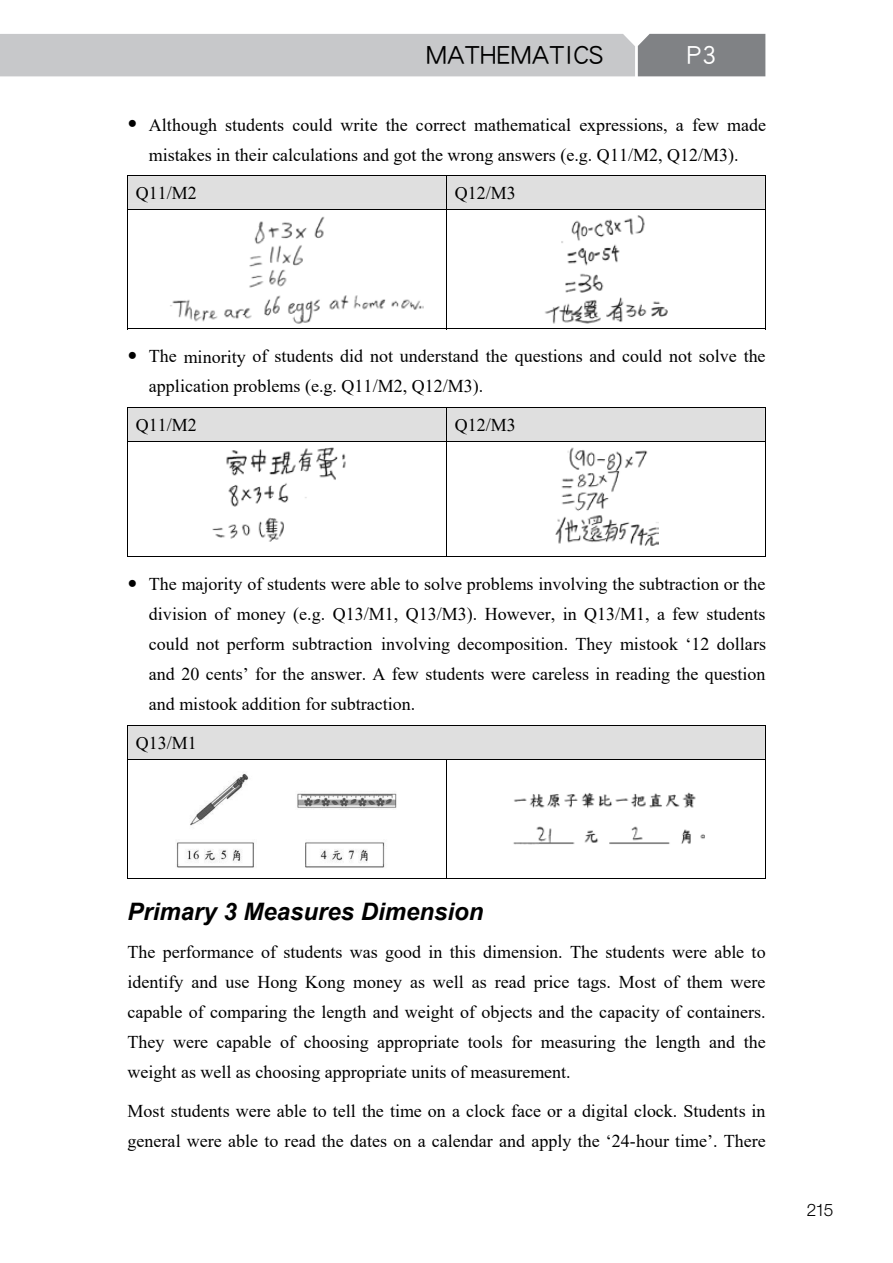
<style>
.page{position:relative;width:893px;height:1263px;background:#fff}
.page>*{position:absolute;margin:0;border:0;box-sizing:border-box;transform-origin:0 0}
.t1{font:27px "DF Hei Std W5";color:#000}
.t2{font:27px "DF Hei Std W5";color:#fff}
.t3{font:italic 700 24px "Arial";color:#000}
.t4{font:18px/30px "Times New Roman";color:#000}
.t5{font:300 17.25px "Helvetica Neue";color:#000}
</style>
<div class="page">
<svg style="left:0;top:34px;width:765px;height:42px;background:#bbbdbf"></svg>
<div style="left:127px;top:175px;width:639px;height:34px;background:#dfdfdf"></div>
<hr style="left:127px;top:176px;width:1px;height:33px;background:#000">
<hr style="left:446px;top:176px;width:1px;height:33px;background:#000">
<hr style="left:765px;top:176px;width:1px;height:33px;background:#000">
<hr style="left:127px;top:209px;width:639px;height:1px;background:#000">
<hr style="left:127px;top:210px;width:1px;height:119px;background:#000">
<hr style="left:127px;top:328px;width:319px;height:1px;background:#000">
<hr style="left:446px;top:210px;width:1px;height:119px;background:#000">
<hr style="left:447px;top:328px;width:318px;height:1px;background:#000">
<hr style="left:765px;top:210px;width:1px;height:119px;background:#000">
<div style="left:127px;top:407px;width:639px;height:34px;background:#dfdfdf"></div>
<hr style="left:127px;top:408px;width:1px;height:33px;background:#000">
<hr style="left:446px;top:408px;width:1px;height:33px;background:#000">
<hr style="left:765px;top:408px;width:1px;height:33px;background:#000">
<hr style="left:127px;top:441px;width:639px;height:1px;background:#000">
<hr style="left:127px;top:442px;width:1px;height:115px;background:#000">
<hr style="left:127px;top:556px;width:319px;height:1px;background:#000">
<hr style="left:446px;top:442px;width:1px;height:115px;background:#000">
<hr style="left:447px;top:556px;width:318px;height:1px;background:#000">
<hr style="left:765px;top:442px;width:1px;height:115px;background:#000">
<div style="left:127px;top:725px;width:639px;height:34px;background:#dfdfdf"></div>
<hr style="left:127px;top:726px;width:1px;height:33px;background:#000">
<hr style="left:765px;top:726px;width:1px;height:33px;background:#000">
<hr style="left:127px;top:759px;width:639px;height:1px;background:#000">
<hr style="left:127px;top:760px;width:1px;height:119px;background:#000">
<hr style="left:127px;top:878px;width:319px;height:1px;background:#000">
<hr style="left:446px;top:760px;width:1px;height:119px;background:#000">
<hr style="left:447px;top:878px;width:318px;height:1px;background:#000">
<hr style="left:765px;top:760px;width:1px;height:119px;background:#000">
<img style="left:249px;top:216px;width:76px;height:72px">
<img style="left:170px;top:295px;width:253px;height:29px">
<img style="left:561px;top:215px;width:84px;height:78px">
<img style="left:545px;top:297px;width:123px;height:27px">
<img style="left:226px;top:447px;width:120px;height:60px">
<img style="left:212px;top:517px;width:72px;height:25px">
<img style="left:555px;top:447px;width:103px;height:99px">
<img style="left:176px;top:774px;width:221px;height:94px">
<img style="left:514px;top:792px;width:182px;height:16px">
<img style="left:513px;top:826px;width:192px;height:19px">
<h1 class="t1" style="left:426px;top:40px;width:179px">MATHEMATICS</h1>
<h1 class="t2" style="left:687px;top:40px;width:32px">P3</h1>
<p class="t4" style="left:149px;top:109px;width:618px">Although students could write the correct mathematical expressions, a few made mistakes in their calculations and got the wrong answers (e.g. Q11/M2, Q12/M3).</p>
<p class="t4" style="left:136px;top:177px;width:62px">Q11/M2</p>
<p class="t4" style="left:455px;top:177px;width:62px">Q12/M3</p>
<p class="t4" style="left:149px;top:341px;width:618px">The minority of students did not understand the questions and could not solve the application problems (e.g. Q11/M2, Q12/M3).</p>
<p class="t4" style="left:136px;top:409px;width:62px">Q11/M2</p>
<p class="t4" style="left:455px;top:409px;width:62px">Q12/M3</p>
<p class="t4" style="left:149px;top:568px;width:619px;text-align:justify">The majority of students were able to solve problems involving the subtraction or the division of money (e.g. Q13/M1, Q13/M3). However, in Q13/M1, a few students could not perform subtraction involving decomposition. They mistook ‘12 dollars and 20 cents’ for the answer. A few students were careless in reading the question and mistook addition for subtraction.</p>
<p class="t4" style="left:136px;top:727px;width:62px">Q13/M1</p>
<h2 class="t3" style="left:128px;top:895px;width:357px">Primary 3 Measures Dimension</h2>
<p class="t4" style="left:128px;top:937px;width:640px;text-align:justify">The performance of students was good in this dimension. The students were able to identify and use Hong Kong money as well as read price tags. Most of them were capable of comparing the length and weight of objects and the capacity of containers.<br>They were capable of choosing appropriate tools for measuring the length and the weight as well as choosing appropriate units of measurement.</p>
<p class="t4" style="left:128px;top:1096px;width:640px">Most students were able to tell the time on a clock face or a digital clock. Students in general were able to read the dates on a calendar and apply the ‘24-hour time’. There</p>
<p class="t5" style="left:807px;top:1199px;width:28px">215</p>
</div>
